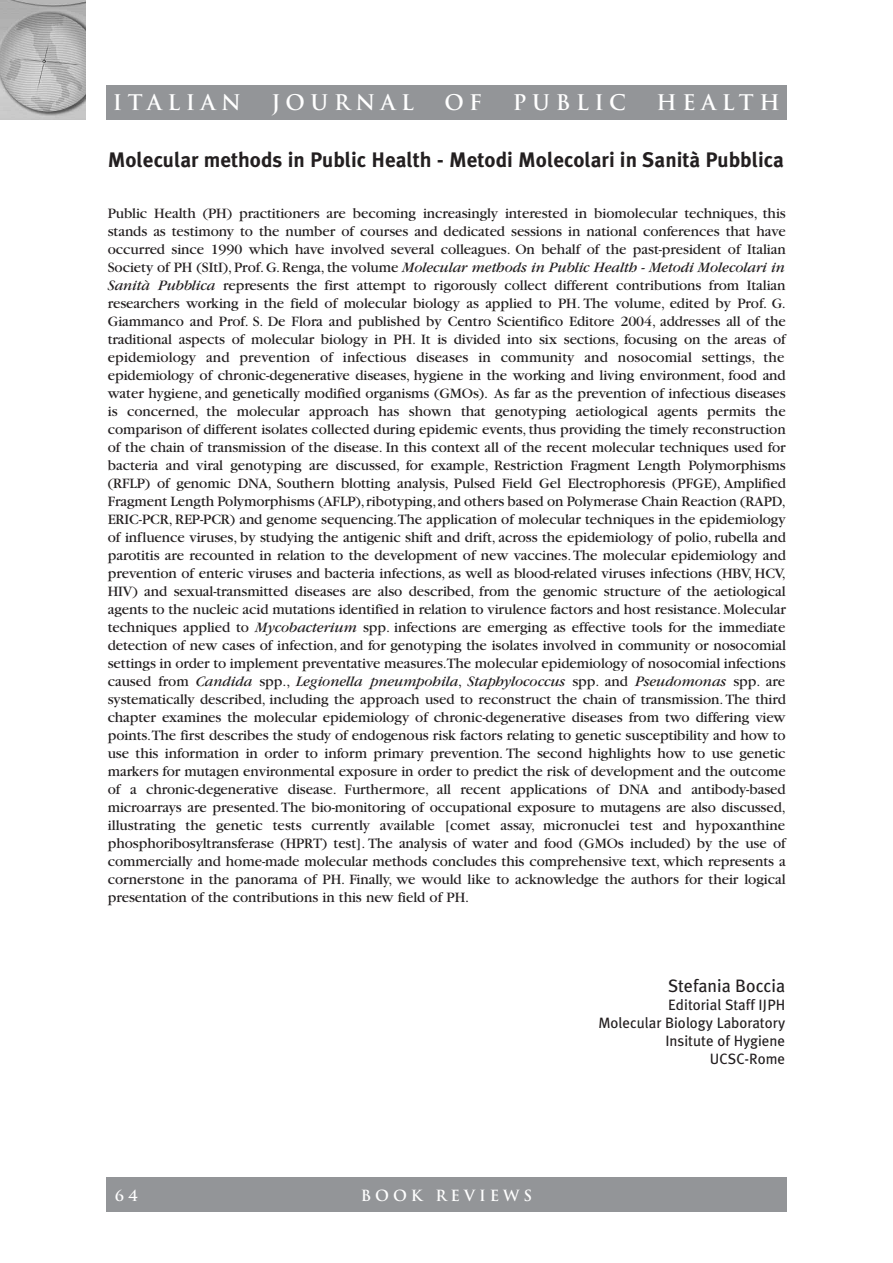
<style>
.page{position:relative;width:893px;height:1263px;background:#fff}
.page>*{position:absolute;margin:0;border:0;box-sizing:border-box;transform-origin:0 0}
.t1{font:700 21px "Meta Plus";color:#231f20}
.t2{font:700 21px "Trajan";letter-spacing:.265em;color:#fff}
.t3{font:18px "Meta Plus";color:#231f20}
.t4{font:15px/18px "Garamond";letter-spacing:-.005em;color:#231f20;text-align:justify}
.t5{font:15px/18px "Meta Plus";color:#231f20;text-align:right}
.t6{font:700 15px "Trajan";letter-spacing:.265em;color:#fff}
.s1{font-style:italic}
</style>
<div class="page">
<div style="left:106px;top:85px;width:681px;height:34px;background:#939598"></div>
<img style="left:0;top:0;width:85px;height:119px">
<div style="left:106px;top:1178px;width:681px;height:34px;background:#939598"></div>
<h1 class="t2" style="left:113px;top:90px;width:130px">ITALIAN</h1>
<h1 class="t2" style="left:271px;top:90px;width:144px">JOURNAL</h1>
<h1 class="t2" style="left:444px;top:90px;width:39px">O F</h1>
<h1 class="t2" style="left:513px;top:90px;width:115px">PUBLIC</h1>
<h1 class="t2" style="left:657px;top:90px;width:125px">HEALTH</h1>
<h1 class="t1" style="left:108px;top:147px;width:678px">Molecular methods in Public Health - Metodi Molecolari in Sanità Pubblica</h1>
<p class="t4" style="left:108px;top:205px;width:680px">Public Health (PH) practitioners are becoming increasingly interested in biomolecular techniques, this stands as testimony to the number of courses and dedicated sessions in national conferences that have occurred since 1990 which have involved several colleagues. On behalf of the past-president of Italian Society of PH (SItI), Prof. G. Renga, the volume <span class="s1">Molecular methods in Public Health - Metodi Molecolari in Sanità Pubblica</span> represents the first attempt to rigorously collect different contributions from Italian researchers working in the field of molecular biology as applied to PH. The volume, edited by Prof. G.<br>Giammanco and Prof. S. De Flora and published by Centro Scientifico Editore 2004, addresses all of the traditional aspects of molecular biology in PH. It is divided into six sections, focusing on the areas of epidemiology and prevention of infectious diseases in community and nosocomial settings, the epidemiology of chronic-degenerative diseases, hygiene in the working and living environment, food and water hygiene, and genetically modified organisms (GMOs). As far as the prevention of infectious diseases is concerned, the molecular approach has shown that genotyping aetiological agents permits the comparison of different isolates collected during epidemic events, thus providing the timely reconstruction of the chain of transmission of the disease. In this context all of the recent molecular techniques used for bacteria and viral genotyping are discussed, for example, Restriction Fragment Length Polymorphisms (RFLP) of genomic DNA, Southern blotting analysis, Pulsed Field Gel Electrophoresis (PFGE), Amplified Fragment Length Polymorphisms (AFLP),ribotyping,and others based on Polymerase Chain Reaction (RAPD, ERIC-PCR, REP-PCR) and genome sequencing.The application of molecular techniques in the epidemiology of influence viruses, by studying the antigenic shift and drift, across the epidemiology of polio, rubella and parotitis are recounted in relation to the development of new vaccines.The molecular epidemiology and prevention of enteric viruses and bacteria infections, as well as blood-related viruses infections (HBV, HCV, HIV) and sexual-transmitted diseases are also described, from the genomic structure of the aetiological agents to the nucleic acid mutations identified in relation to virulence factors and host resistance.Molecular techniques applied to <span class="s1">Mycobacterium</span> spp. infections are emerging as effective tools for the immediate detection of new cases of infection, and for genotyping the isolates involved in community or nosocomial settings in order to implement preventative measures.The molecular epidemiology of nosocomial infections caused from <span class="s1">Candida</span> spp., <span class="s1">Legionella pneumpohila</span>, <span class="s1">Staphylococcus</span> spp. and <span class="s1">Pseudomonas</span> spp. are systematically described, including the approach used to reconstruct the chain of transmission.The third chapter examines the molecular epidemiology of chronic-degenerative diseases from two differing view points.The first describes the study of endogenous risk factors relating to genetic susceptibility and how to use this information in order to inform primary prevention. The second highlights how to use genetic markers for mutagen environmental exposure in order to predict the risk of development and the outcome of a chronic-degenerative disease. Furthermore, all recent applications of DNA and antibody-based microarrays are presented. The bio-monitoring of occupational exposure to mutagens are also discussed, illustrating the genetic tests currently available [comet assay, micronuclei test and hypoxanthine phosphoribosyltransferase (HPRT) test]. The analysis of water and food (GMOs included) by the use of commercially and home-made molecular methods concludes this comprehensive text, which represents a cornerstone in the panorama of PH. Finally, we would like to acknowledge the authors for their logical presentation of the contributions in this new field of PH.</p>
<p class="t6" style="left:115px;top:1186px;width:25px">6 4</p>
<p class="t6" style="left:361px;top:1186px;width:173px">BOOK REVIEWS</p>
<p class="t3" style="left:668px;top:975px;width:119px">Stefania Boccia</p>
<p class="t5" style="left:598px;top:996px;width:188px">Editorial Staff IJPH<br>Molecular Biology Laboratory<br>Insitute of Hygiene<br>UCSC-Rome</p>
</div>
